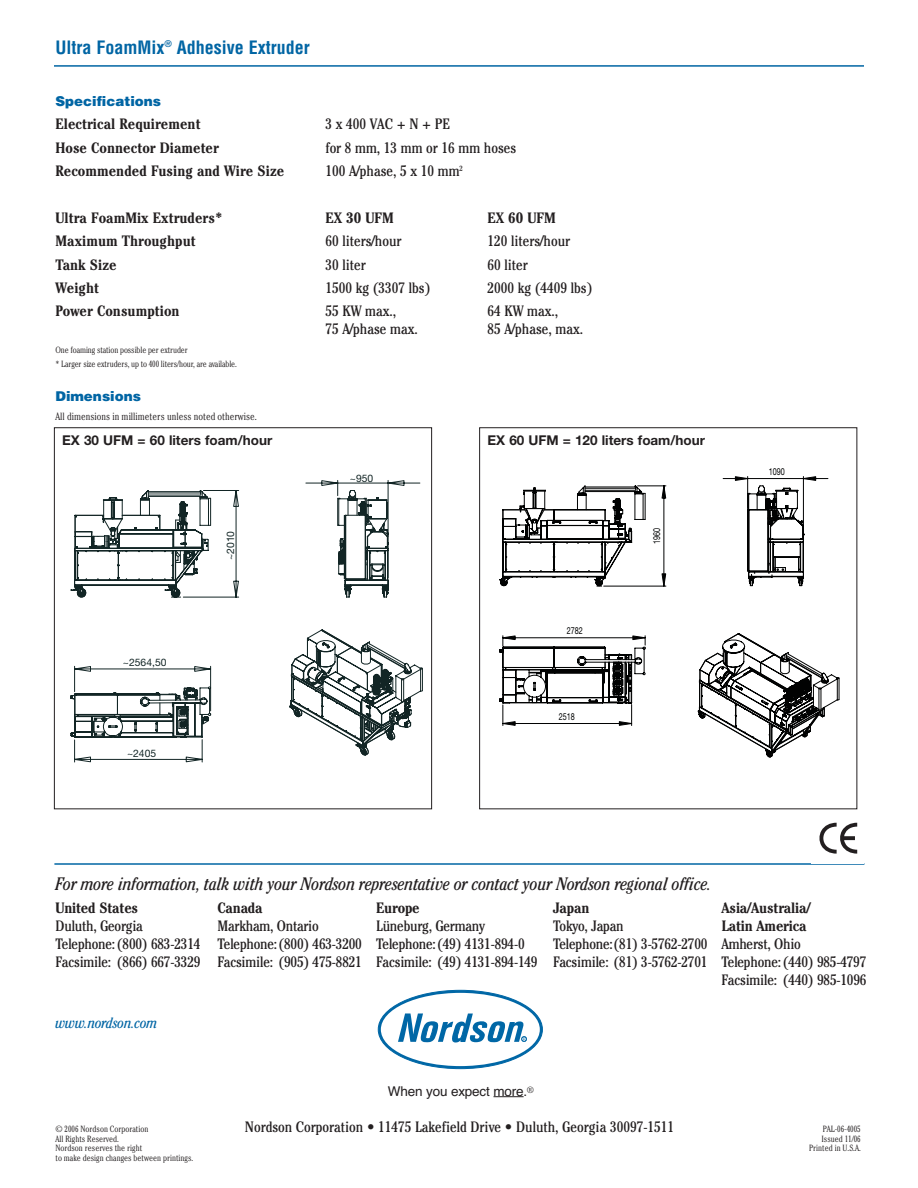
<style>
.page{position:relative;width:918px;height:1188px;background:#fff}
.page>*{position:absolute;margin:0;border:0;box-sizing:border-box;transform-origin:0 0}
.t1{font:italic condensed 18px "Cheltenham";letter-spacing:-.015em;color:#231f20}
.t2{font:700 condensed 18px "Helvetica";color:#0065a4}
.t3{font:condensed 15px "Cheltenham";letter-spacing:-.015em;color:#231f20}
.t4{font:700 condensed 15px "Cheltenham";color:#231f20}
.t5{font:italic condensed 15px "Cheltenham";letter-spacing:-.015em;color:#0065a4}
.t6{font:700 13.5px "Helvetica Neue";color:#231f20}
.t7{font:900 13.5px "Helvetica";color:#0065a4}
.t8{font:13.5px "Helvetica";letter-spacing:-.015em;color:#231f20}
.t9{font:300 condensed 10.5px "Cheltenham";color:#231f20}
.t10{font:10.35px "Helvetica Neue";color:#122525}
.t11{font:9.6px "Helvetica Neue";color:#010202;scale:.75 1}
.t12{font:300 condensed 9px/13.5px "Cheltenham";color:#231f20}
</style>
<div class="page">
<hr style="left:54px;top:863px;width:810px;height:2px;background:#0065a4">
<hr style="left:54px;top:65px;width:810px;height:2px;background:#0065a4">
<svg style="left:378px;top:990px;width:165px;height:79px"></svg>
<div style="left:381px;top:993px;width:159px;height:73px;background:#fff;border-radius:50%"></div>
<svg style="left:398px;top:1013px;width:129px;height:30px"></svg>
<hr style="left:494px;top:1096px;width:30px;height:1px;background:#231f20">
<svg style="left:819px;top:823px;width:38px;height:31px"></svg>
<svg style="left:71px;top:490px;width:168px;height:247px"></svg>
<svg style="left:74px;top:494px;width:166px;height:268px"></svg>
<svg style="left:289px;top:480px;width:134px;height:276px"></svg>
<div style="left:54px;top:427px;width:378px;height:382px;border:1px solid #231f20"></div>
<svg style="left:499px;top:509px;width:4px;height:77px"></svg>
<svg style="left:499px;top:635px;width:4px;height:69px"></svg>
<svg style="left:503px;top:486px;width:195px;height:240px"></svg>
<svg style="left:698px;top:476px;width:141px;height:281px"></svg>
<div style="left:479px;top:427px;width:378px;height:382px;border:1px solid #231f20"></div>
<p class="t2" style="left:56px;top:40px;width:256px">Ultra FoamMix<sup>®</sup> Adhesive Extruder</p>
<p class="t7" style="left:56px;top:96px;width:107px">Specifications</p>
<p class="t4" style="left:56px;top:119px;width:147px">Electrical Requirement</p>
<p class="t3" style="left:326px;top:119px;width:126px">3 x 400 VAC + N + PE</p>
<p class="t4" style="left:56px;top:142px;width:165px">Hose Connector Diameter</p>
<p class="t3" style="left:326px;top:142px;width:192px">for 8 mm, 13 mm or 16 mm hoses</p>
<p class="t4" style="left:56px;top:165px;width:230px">Recommended Fusing and Wire Size</p>
<p class="t3" style="left:326px;top:165px;width:139px">100 A/phase, 5 x 10 mm<sup>2</sup></p>
<p class="t4" style="left:56px;top:212px;width:169px">Ultra FoamMix Extruders*</p>
<p class="t4" style="left:325px;top:212px;width:70px">EX 30 UFM</p>
<p class="t4" style="left:487px;top:212px;width:70px">EX 60 UFM</p>
<p class="t4" style="left:56px;top:236px;width:142px">Maximum Throughput</p>
<p class="t3" style="left:326px;top:236px;width:78px">60 liters/hour</p>
<p class="t3" style="left:488px;top:236px;width:84px">120 liters/hour</p>
<p class="t4" style="left:56px;top:259px;width:63px">Tank Size</p>
<p class="t3" style="left:326px;top:259px;width:42px">30 liter</p>
<p class="t3" style="left:487px;top:259px;width:42px">60 liter</p>
<p class="t4" style="left:56px;top:282px;width:45px">Weight</p>
<p class="t3" style="left:326px;top:282px;width:107px">1500 kg (3307 lbs)</p>
<p class="t3" style="left:488px;top:282px;width:107px">2000 kg (4409 lbs)</p>
<p class="t4" style="left:56px;top:306px;width:126px">Power Consumption</p>
<p class="t3" style="left:326px;top:306px;width:72px">55 KW max.,</p>
<p class="t3" style="left:488px;top:306px;width:72px">64 KW max.,</p>
<p class="t3" style="left:326px;top:324px;width:94px">75 A/phase max.</p>
<p class="t3" style="left:488px;top:324px;width:97px">85 A/phase, max.</p>
<p class="t12" style="left:56px;top:344px;width:183px">One foaming station possible per extruder<br>* Larger size extruders, up to 400 liters/hour, are available.</p>
<p class="t7" style="left:56px;top:391px;width:87px">Dimensions</p>
<p class="t9" style="left:56px;top:412px;width:203px">All dimensions in millimeters unless noted otherwise.</p>
<p class="t6" style="left:62px;top:435px;width:212px">EX 30 UFM = 60 liters foam/hour</p>
<p class="t10" style="left:123px;top:659px;width:45px">~2564,50</p>
<p class="t10" style="left:127px;top:749px;width:31px">~2405</p>
<p class="t10" style="left:227px;top:560px;width:31px;rotate:-90deg">~2010</p>
<p class="t10" style="left:350px;top:474px;width:25px">~950</p>
<p class="t6" style="left:487px;top:435px;width:219px">EX 60 UFM = 120 liters foam/hour</p>
<p class="t11" style="left:567px;top:627px;width:23px">2782</p>
<p class="t11" style="left:559px;top:713px;width:23px">2518</p>
<p class="t11" style="left:653px;top:544px;width:23px;rotate:-90deg">1960</p>
<p class="t11" style="left:769px;top:468px;width:23px">1090</p>
<p class="t1" style="left:56px;top:878px;width:658px">For more information, talk with your Nordson representative or contact your Nordson regional office.</p>
<p class="t4" style="left:56px;top:902px;width:84px">United States</p>
<p class="t4" style="left:218px;top:902px;width:47px">Canada</p>
<p class="t4" style="left:376px;top:902px;width:45px">Europe</p>
<p class="t4" style="left:553px;top:902px;width:38px">Japan</p>
<p class="t4" style="left:722px;top:902px;width:91px">Asia/Australia/</p>
<p class="t3" style="left:56px;top:920px;width:89px">Duluth, Georgia</p>
<p class="t3" style="left:218px;top:920px;width:103px">Markham, Ontario</p>
<p class="t3" style="left:376px;top:920px;width:110px">Lüneburg, Germany</p>
<p class="t3" style="left:553px;top:920px;width:72px">Tokyo, Japan</p>
<p class="t4" style="left:722px;top:920px;width:87px">Latin America</p>
<p class="t3" style="left:56px;top:938px;width:471px">Telephone: (800) 683-2314 Telephone:(800) 463-3200 Telephone:(49) 4131-894-0</p>
<p class="t3" style="left:553px;top:938px;width:249px">Telephone:(81) 3-5762-2700 Amherst, Ohio</p>
<p class="t3" style="left:56px;top:956px;width:812px">Facsimile: (866) 667-3329 Facsimile: (905) 475-8821 Facsimile: (49) 4131-894-149 Facsimile: (81) 3-5762-2701 Telephone: (440) 985-4797</p>
<p class="t3" style="left:722px;top:974px;width:146px">Facsimile: (440) 985-1096</p>
<p class="t5" style="left:56px;top:1017px;width:103px">www.nordson.com</p>
<p class="t8" style="left:388px;top:1086px;width:148px">When you expect more.<sup>®</sup></p>
<p class="t12" style="left:56px;top:1123px;width:94px">© 2006 Nordson Corporation</p>
<p class="t3" style="left:245px;top:1122px;width:431px">Nordson Corporation • 11475 Lakefield Drive • Duluth, Georgia 30097-1511</p>
<p class="t12" style="left:823px;top:1123px;width:39px">PAL-06-4005</p>
<p class="t12" style="left:55px;top:1133px;width:65px">All Rights Reserved.</p>
<p class="t12" style="left:821px;top:1133px;width:41px">Issued 11/06</p>
<p class="t12" style="left:55px;top:1142px;width:88px">Nordson reserves the right</p>
<p class="t12" style="left:809px;top:1142px;width:53px">Printed in U.S.A.</p>
<p class="t12" style="left:55px;top:1152px;width:139px">to make design changes between printings.</p>
</div>
